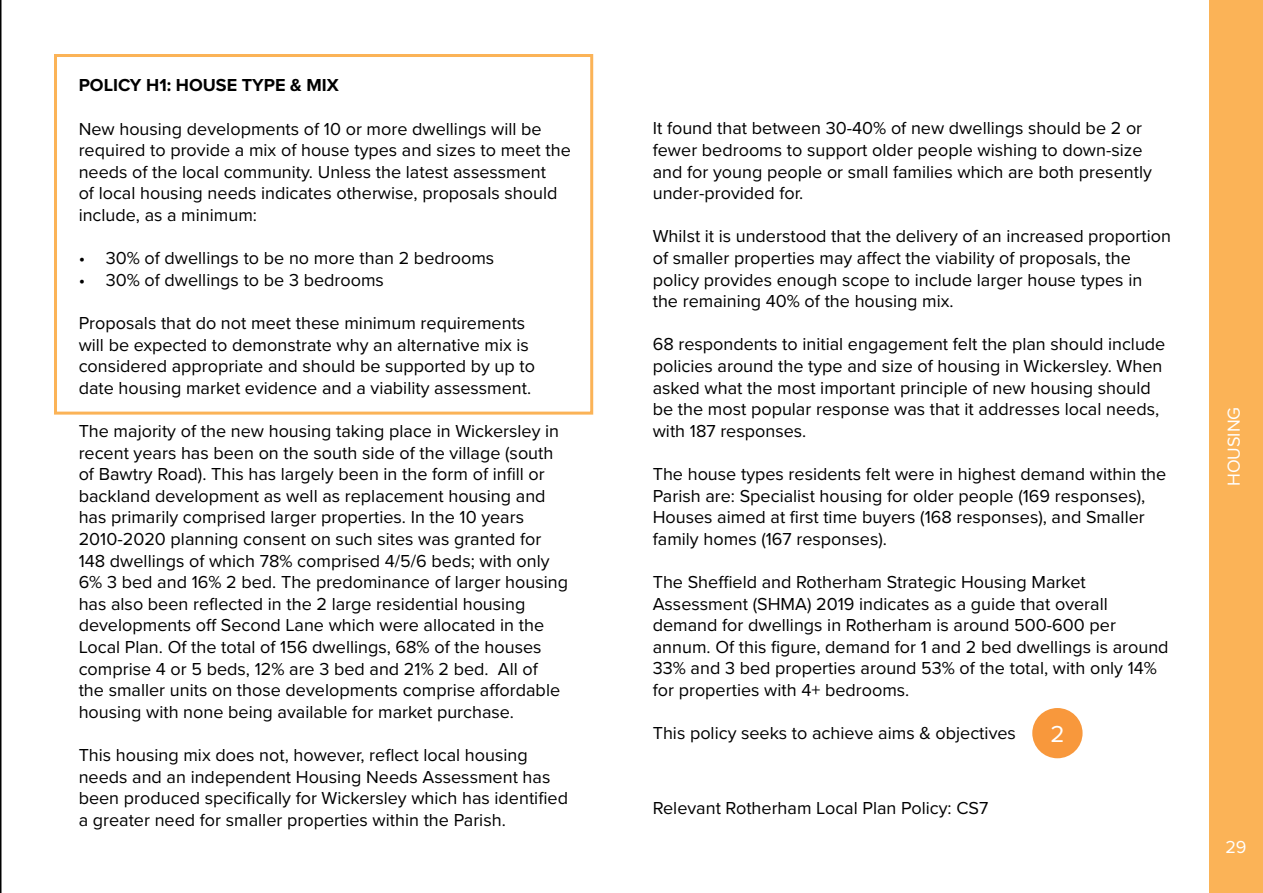
<style>
.page{position:relative;width:1263px;height:893px;background:#fff}
.page>*{position:absolute;margin:0;border:0;box-sizing:border-box;transform-origin:0 0}
.t1{font:24px "Proxima Nova";color:#fff}
.t2{font:18px/21.6px "Proxima Nova";color:#000}
.t3{font:700 18px "Proxima Nova";color:#000}
.t4{font:18px "Proxima Nova";color:#fff}
</style>
<div class="page">
<hr style="left:0;top:0;width:2px;height:893px;background:#000">
<div style="left:54px;top:54px;width:539px;height:361px;border:3px solid #fbb357"></div>
<div style="left:1210px;top:0;width:53px;height:893px;background:#fbb357"></div>
<div style="left:1032px;top:708px;width:50px;height:50px;background:#f8983c;border-radius:50%"></div>
<p class="t3" style="left:79px;top:72px;width:262px">POLICY H1: HOUSE TYPE &amp; MIX</p>
<p class="t2" style="left:79px;top:117px;width:494px">New housing developments of 10 or more dwellings will be required to provide a mix of house types and sizes to meet the needs of the local community. Unless the latest assessment<br>of local housing needs indicates otherwise, proposals should include, as a minimum:</p>
<p class="t2" style="left:79px;top:247px;width:417px">• 30% of dwellings to be no more than 2 bedrooms</p>
<p class="t2" style="left:79px;top:268px;width:307px">• 30% of dwellings to be 3 bedrooms</p>
<p class="t2" style="left:79px;top:311px;width:458px">Proposals that do not meet these minimum requirements will be expected to demonstrate why an alternative mix is considered appropriate and should be supported by up to date housing market evidence and a viability assessment.</p>
<p class="t2" style="left:79px;top:419px;width:491px">The majority of the new housing taking place in Wickersley in recent years has been on the south side of the village (south of Bawtry Road). This has largely been in the form of infill or backland development as well as replacement housing and has primarily comprised larger properties. In the 10 years 2010-2020 planning consent on such sites was granted for 148 dwellings of which 78% comprised 4/5/6 beds; with only 6% 3 bed and 16% 2 bed. The predominance of larger housing has also been reflected in the 2 large residential housing developments off Second Lane which were allocated in the Local Plan. Of the total of 156 dwellings, 68% of the houses comprise 4 or 5 beds, 12% are 3 bed and 21% 2 bed. All of<br>the smaller units on those developments comprise affordable housing with none being available for market purchase.</p>
<p class="t2" style="left:79px;top:743px;width:491px">This housing mix does not, however, reflect local housing needs and an independent Housing Needs Assessment has been produced specifically for Wickersley which has identified a greater need for smaller properties within the Parish.</p>
<p class="t2" style="left:653px;top:117px;width:501px">It found that between 30-40% of new dwellings should be 2 or fewer bedrooms to support older people wishing to down-size and for young people or small families which are both presently under-provided for.</p>
<p class="t2" style="left:653px;top:225px;width:520px">Whilst it is understood that the delivery of an increased proportion of smaller properties may affect the viability of proposals, the policy provides enough scope to include larger house types in the remaining 40% of the housing mix.</p>
<p class="t2" style="left:653px;top:333px;width:514px">68 respondents to initial engagement felt the plan should include policies around the type and size of housing in Wickersley. When asked what the most important principle of new housing should be the most popular response was that it addresses local needs, with 187 responses.</p>
<p class="t2" style="left:653px;top:462px;width:515px">The house types residents felt were in highest demand within the Parish are: Specialist housing for older people (169 responses), Houses aimed at first time buyers (168 responses), and Smaller family homes (167 responses).</p>
<p class="t2" style="left:653px;top:570px;width:517px">The Sheffield and Rotherham Strategic Housing Market Assessment (SHMA) 2019 indicates as a guide that overall demand for dwellings in Rotherham is around 500-600 per annum. Of this figure, demand for 1 and 2 bed dwellings is around 33% and 3 bed properties around 53% of the total, with only 14% for properties with 4+ bedrooms.</p>
<p class="t2" style="left:653px;top:722px;width:365px">This policy seeks to achieve aims &amp; objectives</p>
<p class="t1" style="left:1050px;top:716px;width:16px">2</p>
<p class="t2" style="left:653px;top:797px;width:337px">Relevant Rotherham Local Plan Policy: CS7</p>
<p class="t4" style="left:1220px;top:486px;width:81px;rotate:-90deg">HOUSING</p>
<p class="t4" style="left:1225px;top:834px;width:23px">29</p>
</div>
